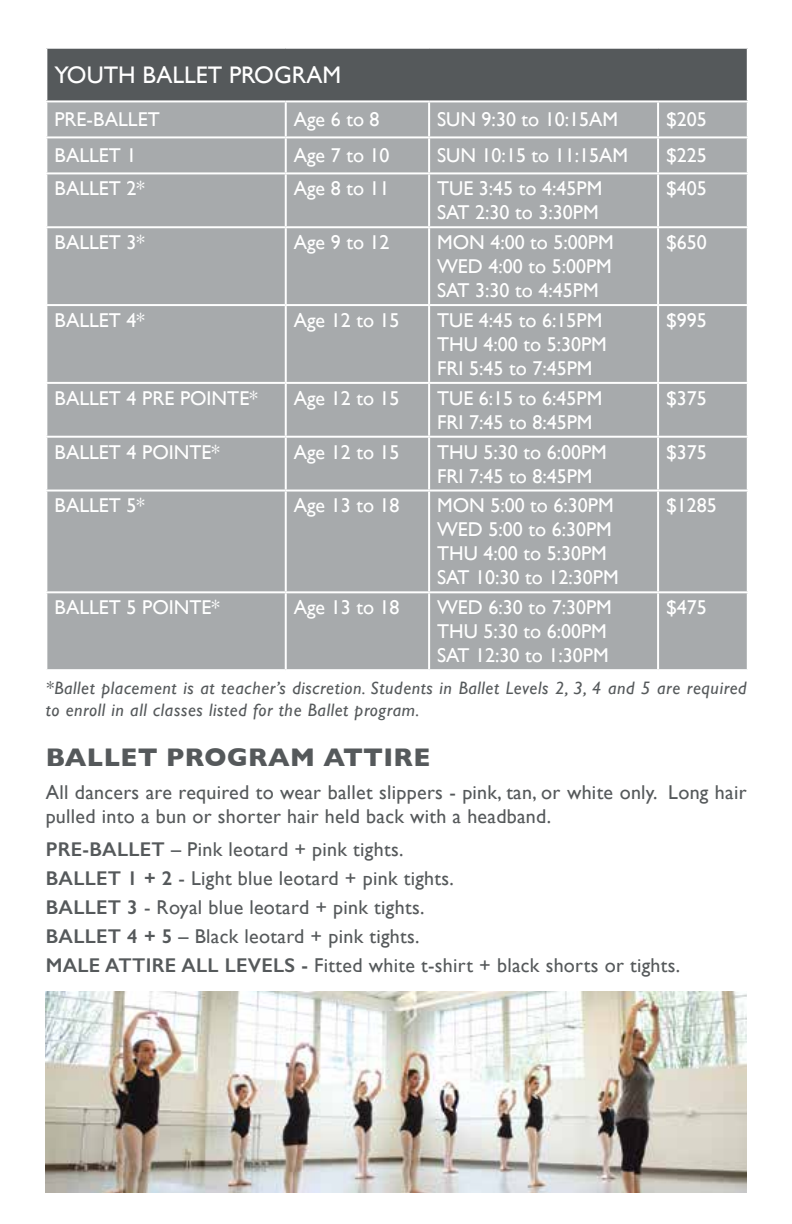
<style>
.page{position:relative;width:792px;height:1224px;background:#fff}
.page>*{position:absolute;margin:0;border:0;box-sizing:border-box;transform-origin:0 0}
.t1{font:700 26px "Gill Sans";letter-spacing:.015em;color:#55595b}
.t2{font:24px "Gill Sans";color:#fff}
.t3{font:20px/24px "Gill Sans";color:#fff}
.t4{font:20px/29px "Gill Sans";letter-spacing:.015em;color:#55595b}
.t5{font:italic 18px/21.6px "Gill Sans";letter-spacing:.035em;color:#55595b}
.s1{font-weight:600}
</style>
<div class="page">
<div style="left:46px;top:48px;width:702px;height:53px;background:#55595b"></div>
<div style="left:47px;top:102px;width:700px;height:567px;background:#a7aaac"></div>
<hr style="left:45px;top:47px;width:241px;height:2px;background:#fff">
<hr style="left:45px;top:49px;width:2px;height:51px;background:#fff">
<hr style="left:286px;top:47px;width:143px;height:2px;background:#fff">
<hr style="left:429px;top:47px;width:229px;height:2px;background:#fff">
<hr style="left:658px;top:47px;width:91px;height:2px;background:#fff">
<hr style="left:747px;top:49px;width:2px;height:51px;background:#fff">
<hr style="left:45px;top:100px;width:241px;height:2px;background:#fff">
<hr style="left:286px;top:100px;width:143px;height:2px;background:#fff">
<hr style="left:285px;top:102px;width:2px;height:34px;background:#fff">
<hr style="left:429px;top:100px;width:229px;height:2px;background:#fff">
<hr style="left:428px;top:102px;width:2px;height:34px;background:#fff">
<hr style="left:658px;top:100px;width:91px;height:2px;background:#fff">
<hr style="left:657px;top:102px;width:2px;height:34px;background:#fff">
<hr style="left:45px;top:136px;width:241px;height:2px;background:#fff">
<hr style="left:286px;top:136px;width:143px;height:2px;background:#fff">
<hr style="left:285px;top:138px;width:2px;height:34px;background:#fff">
<hr style="left:429px;top:136px;width:229px;height:2px;background:#fff">
<hr style="left:428px;top:138px;width:2px;height:34px;background:#fff">
<hr style="left:658px;top:136px;width:91px;height:2px;background:#fff">
<hr style="left:657px;top:138px;width:2px;height:34px;background:#fff">
<hr style="left:45px;top:172px;width:241px;height:2px;background:#fff">
<hr style="left:286px;top:172px;width:143px;height:2px;background:#fff">
<hr style="left:285px;top:174px;width:2px;height:52px;background:#fff">
<hr style="left:429px;top:172px;width:229px;height:2px;background:#fff">
<hr style="left:428px;top:174px;width:2px;height:52px;background:#fff">
<hr style="left:658px;top:172px;width:91px;height:2px;background:#fff">
<hr style="left:657px;top:174px;width:2px;height:52px;background:#fff">
<hr style="left:45px;top:226px;width:241px;height:2px;background:#fff">
<hr style="left:286px;top:226px;width:143px;height:2px;background:#fff">
<hr style="left:285px;top:228px;width:2px;height:76px;background:#fff">
<hr style="left:429px;top:226px;width:229px;height:2px;background:#fff">
<hr style="left:428px;top:228px;width:2px;height:76px;background:#fff">
<hr style="left:658px;top:226px;width:91px;height:2px;background:#fff">
<hr style="left:657px;top:228px;width:2px;height:76px;background:#fff">
<hr style="left:45px;top:304px;width:241px;height:2px;background:#fff">
<hr style="left:286px;top:304px;width:143px;height:2px;background:#fff">
<hr style="left:285px;top:306px;width:2px;height:76px;background:#fff">
<hr style="left:429px;top:304px;width:229px;height:2px;background:#fff">
<hr style="left:428px;top:306px;width:2px;height:76px;background:#fff">
<hr style="left:658px;top:304px;width:91px;height:2px;background:#fff">
<hr style="left:657px;top:306px;width:2px;height:76px;background:#fff">
<hr style="left:45px;top:382px;width:241px;height:2px;background:#fff">
<hr style="left:286px;top:382px;width:143px;height:2px;background:#fff">
<hr style="left:285px;top:384px;width:2px;height:52px;background:#fff">
<hr style="left:429px;top:382px;width:229px;height:2px;background:#fff">
<hr style="left:428px;top:384px;width:2px;height:52px;background:#fff">
<hr style="left:658px;top:382px;width:91px;height:2px;background:#fff">
<hr style="left:657px;top:384px;width:2px;height:52px;background:#fff">
<hr style="left:45px;top:436px;width:241px;height:2px;background:#fff">
<hr style="left:286px;top:436px;width:143px;height:2px;background:#fff">
<hr style="left:285px;top:438px;width:2px;height:52px;background:#fff">
<hr style="left:429px;top:436px;width:229px;height:2px;background:#fff">
<hr style="left:428px;top:438px;width:2px;height:52px;background:#fff">
<hr style="left:658px;top:436px;width:91px;height:2px;background:#fff">
<hr style="left:657px;top:438px;width:2px;height:52px;background:#fff">
<hr style="left:45px;top:490px;width:241px;height:2px;background:#fff">
<hr style="left:286px;top:490px;width:143px;height:2px;background:#fff">
<hr style="left:285px;top:492px;width:2px;height:99px;background:#fff">
<hr style="left:429px;top:490px;width:229px;height:2px;background:#fff">
<hr style="left:428px;top:492px;width:2px;height:99px;background:#fff">
<hr style="left:658px;top:490px;width:91px;height:2px;background:#fff">
<hr style="left:657px;top:492px;width:2px;height:99px;background:#fff">
<hr style="left:45px;top:591px;width:241px;height:2px;background:#fff">
<hr style="left:286px;top:591px;width:143px;height:2px;background:#fff">
<hr style="left:285px;top:593px;width:2px;height:76px;background:#fff">
<hr style="left:429px;top:591px;width:229px;height:2px;background:#fff">
<hr style="left:428px;top:593px;width:2px;height:76px;background:#fff">
<hr style="left:658px;top:591px;width:91px;height:2px;background:#fff">
<hr style="left:657px;top:593px;width:2px;height:76px;background:#fff">
<img style="left:46px;top:991px;width:701px;height:202px">
<p class="t2" style="left:54px;top:61px;width:288px">YOUTH BALLET PROGRAM</p>
<p class="t3" style="left:54px;top:107px;width:107px">PRE-BALLET</p>
<p class="t3" style="left:294px;top:107px;width:87px">Age 6 to 8</p>
<p class="t3" style="left:437px;top:107px;width:183px">SUN 9:30 to 10:15AM</p>
<p class="t3" style="left:666px;top:107px;width:42px">$205</p>
<p class="t3" style="left:54px;top:143px;width:84px">BALLET 1</p>
<p class="t3" style="left:294px;top:143px;width:97px">Age 7 to 10</p>
<p class="t3" style="left:437px;top:143px;width:193px">SUN 10:15 to 11:15AM</p>
<p class="t3" style="left:666px;top:143px;width:42px">$225</p>
<p class="t3" style="left:54px;top:176px;width:92px">BALLET 2*</p>
<p class="t3" style="left:294px;top:176px;width:97px">Age 8 to 11</p>
<p class="t3" style="left:437px;top:176px;width:167px">TUE 3:45 to 4:45PM<br>SAT 2:30 to 3:30PM</p>
<p class="t3" style="left:666px;top:176px;width:42px">$405</p>
<p class="t3" style="left:54px;top:230px;width:92px">BALLET 3*</p>
<p class="t3" style="left:294px;top:230px;width:97px">Age 9 to 12</p>
<p class="t3" style="left:437px;top:230px;width:178px;text-align:justify">MON 4:00 to 5:00PM WED 4:00 to 5:00PM SAT 3:30 to 4:45PM</p>
<p class="t3" style="left:666px;top:230px;width:42px">$650</p>
<p class="t3" style="left:54px;top:308px;width:92px">BALLET 4*</p>
<p class="t3" style="left:294px;top:308px;width:107px">Age 12 to 15</p>
<p class="t3" style="left:437px;top:308px;width:171px">TUE 4:45 to 6:15PM<br>THU 4:00 to 5:30PM<br>FRI 5:45 to 7:45PM</p>
<p class="t3" style="left:666px;top:308px;width:42px">$995</p>
<p class="t3" style="left:54px;top:386px;width:205px">BALLET 4 PRE POINTE*</p>
<p class="t3" style="left:294px;top:386px;width:107px">Age 12 to 15</p>
<p class="t3" style="left:437px;top:386px;width:167px">TUE 6:15 to 6:45PM<br>FRI 7:45 to 8:45PM</p>
<p class="t3" style="left:666px;top:386px;width:42px">$375</p>
<p class="t3" style="left:54px;top:440px;width:167px">BALLET 4 POINTE*</p>
<p class="t3" style="left:294px;top:440px;width:107px">Age 12 to 15</p>
<p class="t3" style="left:437px;top:440px;width:171px">THU 5:30 to 6:00PM<br>FRI 7:45 to 8:45PM</p>
<p class="t3" style="left:666px;top:440px;width:42px">$375</p>
<p class="t3" style="left:54px;top:493px;width:92px">BALLET 5*</p>
<p class="t3" style="left:294px;top:493px;width:107px">Age 13 to 18</p>
<p class="t3" style="left:437px;top:493px;width:183px">MON 5:00 to 6:30PM<br>WED 5:00 to 6:30PM<br>THU 4:00 to 5:30PM<br>SAT 10:30 to 12:30PM</p>
<p class="t3" style="left:666px;top:493px;width:52px">$1285</p>
<p class="t3" style="left:54px;top:595px;width:167px">BALLET 5 POINTE*</p>
<p class="t3" style="left:294px;top:595px;width:107px">Age 13 to 18</p>
<p class="t3" style="left:437px;top:595px;width:176px">WED 6:30 to 7:30PM<br>THU 5:30 to 6:00PM<br>SAT 12:30 to 1:30PM</p>
<p class="t3" style="left:666px;top:595px;width:42px">$475</p>
<p class="t5" style="left:46px;top:677px;width:703px">*Ballet placement is at teacher’s discretion. Students in Ballet Levels 2, 3, 4 and 5 are required to enroll in all classes listed for the Ballet program.</p>
<h1 class="t1" style="left:46px;top:737px;width:386px">BALLET PROGRAM ATTIRE</h1>
<p class="t4" style="left:46px;top:780px;width:703px;line-height:24px">All dancers are required to wear ballet slippers - pink, tan, or white only. Long hair pulled into a bun or shorter hair held back with a headband.</p>
<p class="t4" style="left:46px;top:835px;width:636px"><span class="s1">PRE-BALLET</span> – Pink leotard + pink tights.<br><span class="s1">BALLET 1 + 2</span> - Light blue leotard + pink tights.<br><span class="s1">BALLET 3</span> - Royal blue leotard + pink tights.<br><span class="s1">BALLET 4 + 5</span> – Black leotard + pink tights.<br><span class="s1">MALE ATTIRE ALL LEVELS -</span> Fitted white t-shirt + black shorts or tights.</p>
</div>
